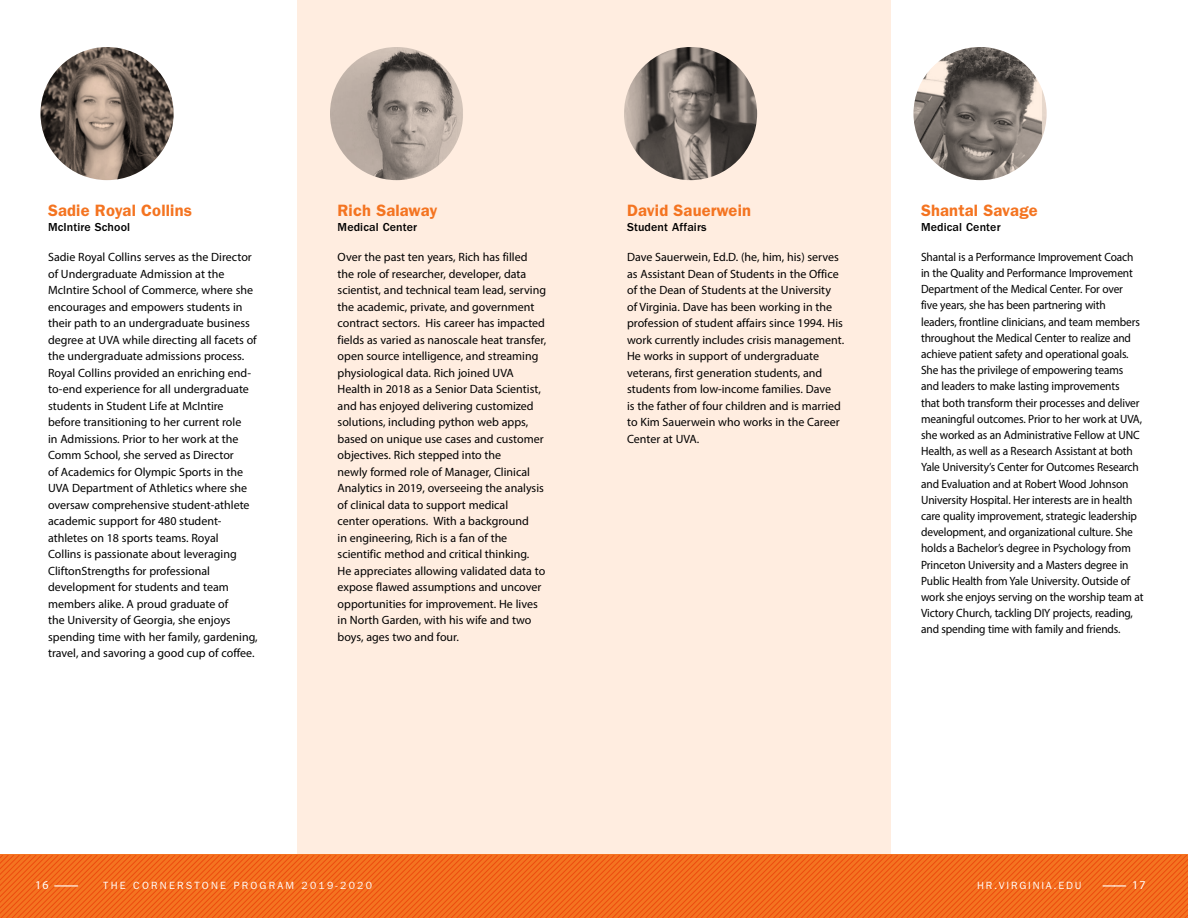
<style>
.page{position:relative;width:1188px;height:918px;background:#fff}
.page>*{position:absolute;margin:0;border:0;box-sizing:border-box;transform-origin:0 0}
.t1{font:600 16.5px "ITC Franklin Gothic Std";letter-spacing:.01em;color:#f47421}
.t2{font:12px/16.5px "Myriad Pro";color:#000}
.t3{font:12px/16.2px "Myriad Pro";color:#000;scale:.95 1}
.t4{font:500 12px "ITC Franklin Gothic Std";letter-spacing:.01em;color:#000}
.t5{font:12px "Myriad Pro";color:#fff}
.t6{font:500 12px "ITC Franklin Gothic Std";color:#fff}
.t7{font:10.5px "ITC Franklin Gothic Std";letter-spacing:.21em;color:#fff}
.t8{font:10.5px "ITC Franklin Gothic Std";letter-spacing:.17em;color:#fff}
.s1{font-family:"ITC Franklin Gothic Std";font-weight:500}
.s2{font-family:"Myriad Pro";font-weight:400}
</style>
<div class="page">
<div style="left:297px;top:0;width:594px;height:918px;background:#ffede0"></div>
<img style="left:40px;top:47px;width:134px;height:133px">
<img style="left:330px;top:47px;width:133px;height:133px;border-radius:67px">
<img style="left:624px;top:47px;width:133px;height:133px;border-radius:67px">
<img style="left:914px;top:47px;width:133px;height:133px;border-radius:67px">
<svg style="left:0;top:855px;width:1188px;height:63px;background:#f1691b"></svg>
<h1 class="t1" style="left:48px;top:201px;width:145px">Sadie Royal Collins</h1>
<p class="t4" style="left:48px;top:220px;width:84px">McIntire School</p>
<p class="t2" style="left:48px;top:249px;width:211px">Sadie Royal Collins serves as the Director of Undergraduate Admission at the McIntire School of Commerce, where she encourages and empowers students in their path to an undergraduate business degree at UVA while directing all facets of the undergraduate admissions process.<br>Royal Collins provided an enriching end&shy;to-end experience for all undergraduate students in Student Life at McIntire before transitioning to her current role<br>in Admissions. Prior to her work at the Comm School, she served as Director<br>of Academics for Olympic Sports in the UVA Department of Athletics where she oversaw comprehensive student-athlete academic support for 480 student&shy;athletes on 18 sports teams. Royal<br>Collins is passionate about leveraging CliftonStrengths for professional development for students and team members alike. A proud graduate of<br>the University of Georgia, she enjoys spending time with her family, gardening, travel, and savoring a good cup of coffee.</p>
<h1 class="t1" style="left:338px;top:201px;width:101px">Rich Salaway</h1>
<p class="t4" style="left:338px;top:220px;width:81px">Medical Center</p>
<p class="t2" style="left:338px;top:249px;width:210px">Over the past ten years, Rich has filled the role of researcher, developer, data scientist, and technical team lead, serving the academic, private, and government contract sectors. His career has impacted fields as varied as nanoscale heat transfer, open source intelligence, and streaming physiological data. Rich joined UVA Health in 2018 as a Senior Data Scientist, and has enjoyed delivering customized solutions, including python web apps, based on unique use cases and customer objectives. Rich stepped into the<br>newly formed role of Manager, Clinical Analytics in 2019, overseeing the analysis of clinical data to support medical<br>center operations. With a background<br>in engineering, Rich is a fan of the scientific method and critical thinking.<br>He appreciates allowing validated data to expose flawed assumptions and uncover opportunities for improvement. He lives in North Garden, with his wife and two boys, ages two and four.</p>
<h1 class="t1" style="left:627px;top:201px;width:125px">David Sauerwein</h1>
<p class="t4" style="left:627px;top:220px;width:81px">Student Affairs</p>
<p class="t2" style="left:627px;top:249px;width:219px">Dave Sauerwein, Ed.D. (he, him, his) serves as Assistant Dean of Students in the Office of the Dean of Students at the University<br>of Virginia. Dave has been working in the profession of student affairs since 1994. His work currently includes crisis management.<br>He works in support of undergraduate veterans, first generation students, and students from low-income families. Dave<br>is the father of four children and is married to Kim Sauerwein who works in the Career Center at UVA.</p>
<h1 class="t1" style="left:921px;top:201px;width:118px">Shantal Savage</h1>
<p class="t4" style="left:921px;top:220px;width:81px">Medical Center</p>
<p class="t3" style="left:921px;top:248px;width:236px">Shantal is a Performance Improvement Coach in the Quality and Performance Improvement Department of the Medical Center. For over<br>five years, she has been partnering with leaders, frontline clinicians, and team members throughout the Medical Center to realize and achieve patient safety and operational goals.<br>She has the privilege of empowering teams and leaders to make lasting improvements<br>that both transform their processes and deliver meaningful outcomes. Prior to her work at UVA, she worked as an Administrative Fellow at UNC Health, as well as a Research Assistant at both Yale University’s Center for Outcomes Research and Evaluation and at Robert Wood Johnson University Hospital. Her interests are in health care quality improvement, strategic leadership development, and organizational culture. She holds a Bachelor’s degree in Psychology from Princeton University and a Masters degree in Public Health from Yale University. Outside of work she enjoys serving on the worship team at Victory Church, tackling DIY projects, reading, and spending time with family and friends.</p>
<p class="t5" style="left:35px;top:878px;width:45px">16 <span class="s1">——</span></p>
<p class="t7" style="left:103px;top:880px;width:270px">THE CORNERSTONE PROGRAM 2019-2020</p>
<p class="t8" style="left:977px;top:880px;width:106px">HR.VIRGINIA.EDU</p>
<p class="t6" style="left:1103px;top:878px;width:44px">—— <span class="s2">17</span></p>
</div>
